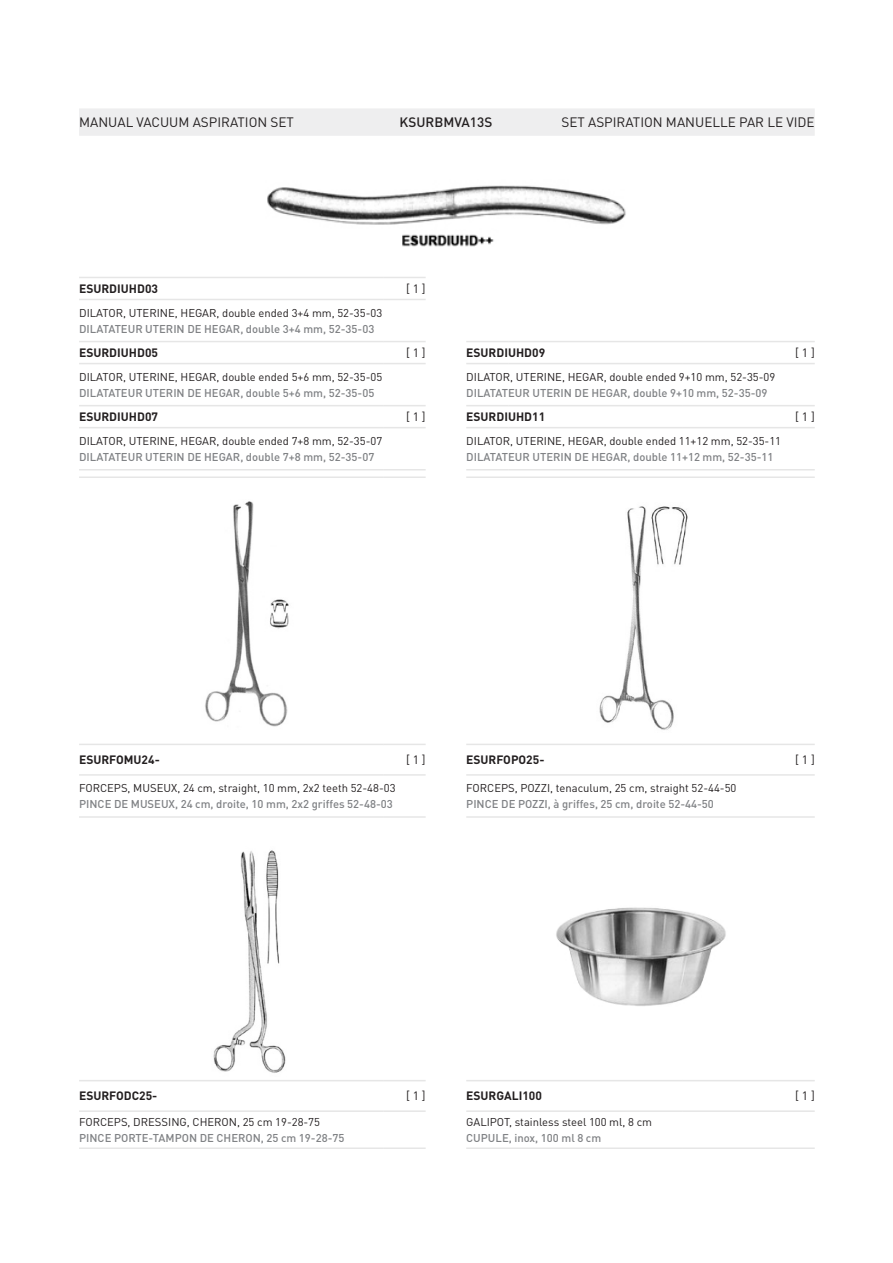
<style>
.page{position:relative;width:893px;height:1263px;background:#fff}
.page>*{position:absolute;margin:0;border:0;box-sizing:border-box;transform-origin:0 0}
._2Label{font:13.5px "DIN Pro";color:#231f20}
._2CodeMSF{font:500 13.5px "DIN Pro";color:#231f20}
._99KitCode{font:700 12px "DIN Pro";color:#231f20}
._81Photo_KSUR{font:12px "DIN Pro";color:#231f20}
._81Photo_KSUR_bijsch{font:11.25px "DIN Pro";color:#231f20}
._81Photo_KSUR_bijsch-2{font:500 11.25px "DIN Pro";color:#808285}
</style>
<div class="page">
<div style="left:79px;top:109px;width:736px;height:27px;background:#eeeeef"></div>
<hr style="left:79px;top:277px;width:304px;height:1px;background:#e6e6e6">
<hr style="left:383px;top:277px;width:43px;height:1px;background:#e6e6e6">
<hr style="left:79px;top:299px;width:304px;height:1px;background:#e6e6e6">
<hr style="left:383px;top:299px;width:43px;height:1px;background:#e6e6e6">
<hr style="left:79px;top:341px;width:304px;height:1px;background:#e6e6e6">
<hr style="left:383px;top:341px;width:43px;height:1px;background:#e6e6e6">
<hr style="left:466px;top:341px;width:43px;height:1px;background:#e6e6e6">
<hr style="left:509px;top:341px;width:173px;height:1px;background:#e6e6e6">
<hr style="left:682px;top:341px;width:133px;height:1px;background:#e6e6e6">
<hr style="left:79px;top:363px;width:304px;height:1px;background:#e6e6e6">
<hr style="left:383px;top:363px;width:43px;height:1px;background:#e6e6e6">
<hr style="left:466px;top:363px;width:43px;height:1px;background:#e6e6e6">
<hr style="left:509px;top:363px;width:173px;height:1px;background:#e6e6e6">
<hr style="left:682px;top:363px;width:133px;height:1px;background:#e6e6e6">
<hr style="left:79px;top:405px;width:304px;height:1px;background:#e6e6e6">
<hr style="left:383px;top:405px;width:43px;height:1px;background:#e6e6e6">
<hr style="left:466px;top:405px;width:43px;height:1px;background:#e6e6e6">
<hr style="left:509px;top:405px;width:173px;height:1px;background:#e6e6e6">
<hr style="left:682px;top:405px;width:133px;height:1px;background:#e6e6e6">
<hr style="left:79px;top:427px;width:304px;height:1px;background:#e6e6e6">
<hr style="left:383px;top:427px;width:43px;height:1px;background:#e6e6e6">
<hr style="left:466px;top:427px;width:43px;height:1px;background:#e6e6e6">
<hr style="left:509px;top:427px;width:173px;height:1px;background:#e6e6e6">
<hr style="left:682px;top:427px;width:133px;height:1px;background:#e6e6e6">
<hr style="left:79px;top:469px;width:304px;height:1px;background:#e6e6e6">
<hr style="left:383px;top:469px;width:43px;height:1px;background:#e6e6e6">
<hr style="left:466px;top:469px;width:43px;height:1px;background:#e6e6e6">
<hr style="left:509px;top:469px;width:173px;height:1px;background:#e6e6e6">
<hr style="left:682px;top:469px;width:133px;height:1px;background:#e6e6e6">
<img style="left:267px;top:185px;width:359px;height:62px">
<hr style="left:79px;top:476px;width:304px;height:2px;background:#e6e6e6">
<hr style="left:383px;top:476px;width:43px;height:2px;background:#e6e6e6">
<hr style="left:466px;top:476px;width:216px;height:2px;background:#e6e6e6">
<hr style="left:682px;top:476px;width:133px;height:2px;background:#e6e6e6">
<hr style="left:79px;top:744px;width:304px;height:1px;background:#e6e6e6">
<hr style="left:383px;top:744px;width:43px;height:1px;background:#e6e6e6">
<hr style="left:466px;top:744px;width:216px;height:1px;background:#e6e6e6">
<hr style="left:682px;top:744px;width:133px;height:1px;background:#e6e6e6">
<hr style="left:79px;top:774px;width:304px;height:2px;background:#e6e6e6">
<hr style="left:383px;top:774px;width:43px;height:2px;background:#e6e6e6">
<hr style="left:466px;top:774px;width:216px;height:2px;background:#e6e6e6">
<hr style="left:682px;top:774px;width:133px;height:2px;background:#e6e6e6">
<hr style="left:79px;top:816px;width:304px;height:2px;background:#e6e6e6">
<hr style="left:383px;top:816px;width:43px;height:2px;background:#e6e6e6">
<hr style="left:466px;top:816px;width:216px;height:2px;background:#e6e6e6">
<hr style="left:682px;top:816px;width:133px;height:2px;background:#e6e6e6">
<hr style="left:79px;top:1080px;width:304px;height:1px;background:#e6e6e6">
<hr style="left:383px;top:1080px;width:43px;height:1px;background:#e6e6e6">
<hr style="left:466px;top:1080px;width:216px;height:1px;background:#e6e6e6">
<hr style="left:682px;top:1080px;width:133px;height:1px;background:#e6e6e6">
<hr style="left:79px;top:1110px;width:304px;height:2px;background:#e6e6e6">
<hr style="left:383px;top:1110px;width:43px;height:2px;background:#e6e6e6">
<hr style="left:466px;top:1110px;width:216px;height:2px;background:#e6e6e6">
<hr style="left:682px;top:1110px;width:133px;height:2px;background:#e6e6e6">
<hr style="left:79px;top:1147px;width:304px;height:2px;background:#e6e6e6">
<hr style="left:383px;top:1147px;width:43px;height:2px;background:#e6e6e6">
<hr style="left:466px;top:1147px;width:216px;height:2px;background:#e6e6e6">
<hr style="left:682px;top:1147px;width:133px;height:2px;background:#e6e6e6">
<img style="left:205px;top:501px;width:84px;height:226px">
<img style="left:599px;top:506px;width:89px;height:224px">
<img style="left:213px;top:850px;width:73px;height:223px">
<img style="left:556px;top:907px;width:170px;height:99px">
<p class="_2Label" style="left:79px;top:112px;width:216px">MANUAL VACUUM ASPIRATION SET</p>
<p class="_2CodeMSF" style="left:400px;top:111px;width:94px">KSURBMVA13S</p>
<p class="_2Label" style="left:561px;top:112px;width:255px">SET ASPIRATION MANUELLE PAR LE VIDE</p>
<p class="_99KitCode" style="left:79px;top:279px;width:80px">ESURDIUHD03</p>
<p class="_81Photo_KSUR" style="left:406px;top:279px;width:21px">[ 1 ]</p>
<p class="_81Photo_KSUR_bijsch" style="left:79px;top:304px;width:305px">DILATOR, UTERINE, HEGAR, double ended 3+4 mm, 52-35-03</p>
<p class="_81Photo_KSUR_bijsch-2" style="left:79px;top:320px;width:297px">DILATATEUR UTERIN DE HEGAR, double 3+4 mm, 52-35-03</p>
<p class="_99KitCode" style="left:79px;top:343px;width:80px">ESURDIUHD05</p>
<p class="_81Photo_KSUR" style="left:406px;top:343px;width:21px">[ 1 ]</p>
<p class="_99KitCode" style="left:466px;top:343px;width:80px">ESURDIUHD09</p>
<p class="_81Photo_KSUR" style="left:795px;top:343px;width:21px">[ 1 ]</p>
<p class="_81Photo_KSUR_bijsch" style="left:79px;top:368px;width:305px">DILATOR, UTERINE, HEGAR, double ended 5+6 mm, 52-35-05</p>
<p class="_81Photo_KSUR_bijsch-2" style="left:79px;top:384px;width:297px">DILATATEUR UTERIN DE HEGAR, double 5+6 mm, 52-35-05</p>
<p class="_81Photo_KSUR_bijsch" style="left:466px;top:368px;width:311px">DILATOR, UTERINE, HEGAR, double ended 9+10 mm, 52-35-09</p>
<p class="_81Photo_KSUR_bijsch-2" style="left:466px;top:384px;width:303px">DILATATEUR UTERIN DE HEGAR, double 9+10 mm, 52-35-09</p>
<p class="_99KitCode" style="left:79px;top:407px;width:80px">ESURDIUHD07</p>
<p class="_81Photo_KSUR" style="left:406px;top:407px;width:21px">[ 1 ]</p>
<p class="_99KitCode" style="left:466px;top:407px;width:80px">ESURDIUHD11</p>
<p class="_81Photo_KSUR" style="left:795px;top:407px;width:21px">[ 1 ]</p>
<p class="_81Photo_KSUR_bijsch" style="left:79px;top:432px;width:305px">DILATOR, UTERINE, HEGAR, double ended 7+8 mm, 52-35-07</p>
<p class="_81Photo_KSUR_bijsch-2" style="left:79px;top:448px;width:297px">DILATATEUR UTERIN DE HEGAR, double 7+8 mm, 52-35-07</p>
<p class="_81Photo_KSUR_bijsch" style="left:466px;top:432px;width:316px">DILATOR, UTERINE, HEGAR, double ended 11+12 mm, 52-35-11</p>
<p class="_81Photo_KSUR_bijsch-2" style="left:466px;top:448px;width:309px">DILATATEUR UTERIN DE HEGAR, double 11+12 mm, 52-35-11</p>
<p class="_99KitCode" style="left:79px;top:750px;width:82px">ESURFOMU24-</p>
<p class="_81Photo_KSUR" style="left:406px;top:750px;width:21px">[ 1 ]</p>
<p class="_99KitCode" style="left:466px;top:750px;width:80px">ESURFOPO25-</p>
<p class="_81Photo_KSUR" style="left:795px;top:750px;width:21px">[ 1 ]</p>
<p class="_81Photo_KSUR_bijsch" style="left:79px;top:779px;width:318px">FORCEPS, MUSEUX, 24 cm, straight, 10 mm, 2x2 teeth 52-48-03</p>
<p class="_81Photo_KSUR_bijsch-2" style="left:79px;top:795px;width:315px">PINCE DE MUSEUX, 24 cm, droite, 10 mm, 2x2 griffes 52-48-03</p>
<p class="_81Photo_KSUR_bijsch" style="left:466px;top:779px;width:272px">FORCEPS, POZZI, tenaculum, 25 cm, straight 52-44-50</p>
<p class="_81Photo_KSUR_bijsch-2" style="left:466px;top:795px;width:249px">PINCE DE POZZI, à griffes, 25 cm, droite 52-44-50</p>
<p class="_99KitCode" style="left:79px;top:1086px;width:80px">ESURFODC25-</p>
<p class="_81Photo_KSUR" style="left:406px;top:1087px;width:21px">[ 1 ]</p>
<p class="_99KitCode" style="left:466px;top:1086px;width:77px">ESURGALI100</p>
<p class="_81Photo_KSUR" style="left:795px;top:1087px;width:21px">[ 1 ]</p>
<p class="_81Photo_KSUR_bijsch" style="left:79px;top:1113px;width:242px">FORCEPS, DRESSING, CHERON, 25 cm 19-28-75</p>
<p class="_81Photo_KSUR_bijsch-2" style="left:79px;top:1129px;width:267px">PINCE PORTE-TAMPON DE CHERON, 25 cm 19-28-75</p>
<p class="_81Photo_KSUR_bijsch" style="left:466px;top:1113px;width:187px">GALIPOT, stainless steel 100 ml, 8 cm</p>
<p class="_81Photo_KSUR_bijsch-2" style="left:466px;top:1129px;width:137px">CUPULE, inox, 100 ml 8 cm</p>
</div>
